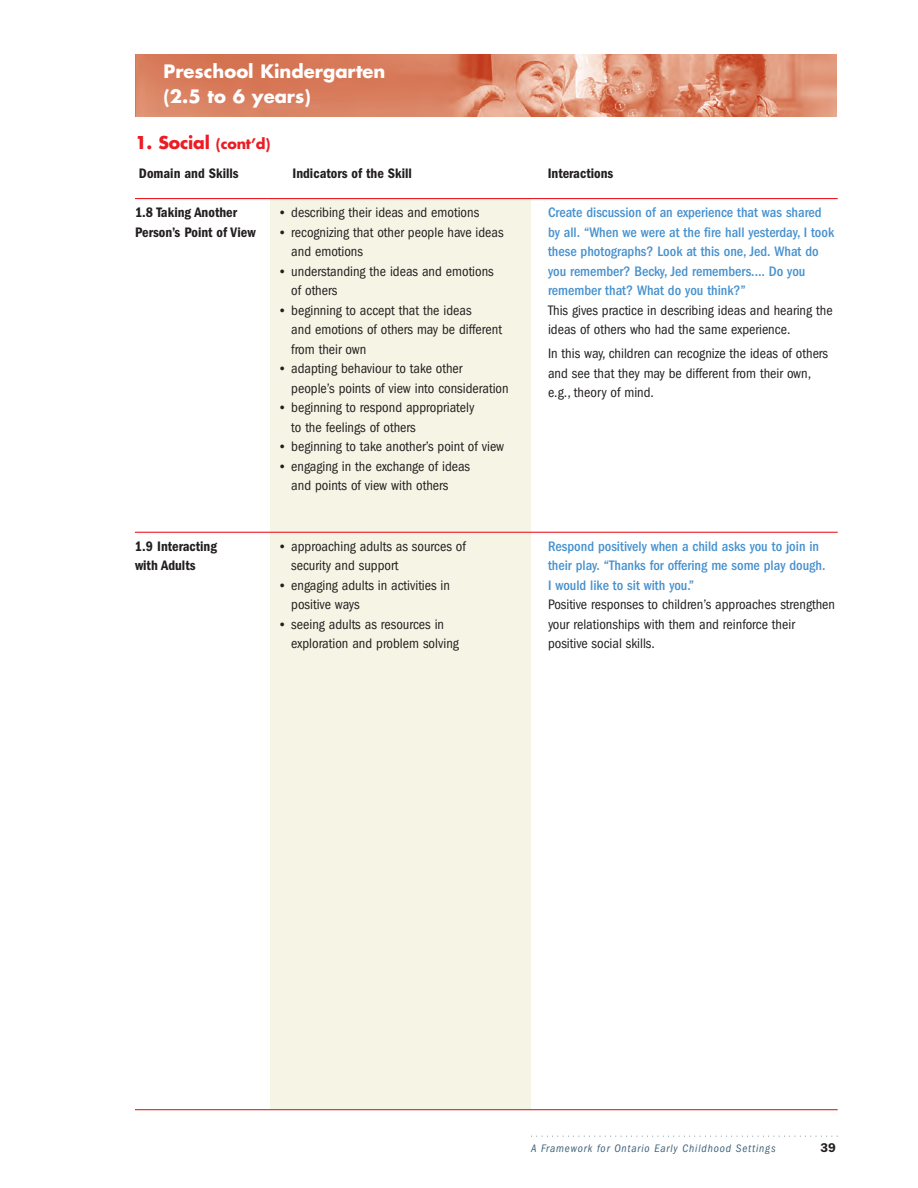
<style>
.page{position:relative;width:918px;height:1188px;background:#fff}
.page>*{position:absolute;margin:0;border:0;box-sizing:border-box;transform-origin:0 0}
.t1{font:700 18px/25.5px "Futura";color:#fff}
.t2{font:700 17.25px "Futura";letter-spacing:-.015em;color:#ed1c24}
.t3{font:condensed 14.25px/19.5px "Franklin Gothic";color:#231f20}
.t4{font:500 condensed 14.25px/19.5px "Franklin Gothic";color:#4791ce}
.t5{font:600 condensed 14.25px/19.5px "Franklin Gothic";color:#231f20}
.t6{font:600 12.75px "Franklin Gothic";color:#231f20}
.t7{font:italic condensed 11.25px "Franklin Gothic";letter-spacing:.075em;color:#3f6279}
.s1{font-size:14.25px}
.s2{font-family:"Franklin Got ITC";font-stretch:normal;font-size:13.5px}
.s3{font-weight:400;color:#231f20}
.s4{font-weight:500;color:#4791ce}
</style>
<div class="page">
<div style="left:271px;top:198px;width:260px;height:912px;background:#f6f4e5"></div>
<hr style="left:135px;top:198px;width:703px;height:1px;background:#ed1c24">
<hr style="left:135px;top:532px;width:703px;height:1px;background:#ed1c24">
<hr style="left:135px;top:1109px;width:703px;height:1px;background:#ed1c24">
<svg style="left:531px;top:1136px;width:307px;height:1px"></svg>
<img style="left:135px;top:54px;width:702px;height:63px">
<p class="t1" style="left:164px;top:60px;width:223px">Preschool Kindergarten (2.5 to 6 years)</p>
<p class="t2" style="left:135px;top:135px;width:137px">1. Social <span class="s1">(cont’d)</span></p>
<p class="t5" style="left:139px;top:165px;width:101px">Domain and Skills</p>
<p class="t5" style="left:293px;top:165px;width:121px">Indicators of the Skill</p>
<p class="t5" style="left:548px;top:165px;width:67px">Interactions</p>
<p class="t5" style="left:135px;top:204px;width:122px">1.8 Taking Another<br>Person’s Point of View</p>
<p class="t3" style="left:278px;top:204px;width:203px"><span class="s2">•</span> describing their ideas and emotions</p>
<p class="t3" style="left:291px;top:223px;width:214px;text-indent:-14px"><span class="s2">•</span> recognizing that other people have ideas and emotions</p>
<p class="t3" style="left:291px;top:262px;width:204px;text-indent:-14px"><span class="s2">•</span> understanding the ideas and emotions of others</p>
<p class="t3" style="left:291px;top:301px;width:212px;text-indent:-14px"><span class="s2">•</span> beginning to accept that the ideas<br>and emotions of others may be different from their own</p>
<p class="t3" style="left:291px;top:360px;width:219px;text-indent:-14px"><span class="s2">•</span> adapting behaviour to take other people’s points of view into consideration</p>
<p class="t3" style="left:291px;top:399px;width:185px;text-indent:-14px"><span class="s2">•</span> beginning to respond appropriately to the feelings of others</p>
<p class="t3" style="left:278px;top:438px;width:228px"><span class="s2">•</span> beginning to take another’s point of view</p>
<p class="t3" style="left:278px;top:457px;width:194px;text-align:center"><span class="s2">•</span> engaging in the exchange of ideas and points of view with others</p>
<p class="t5" style="left:135px;top:537px;width:84px">1.9 Interacting with Adults</p>
<p class="t3" style="left:291px;top:538px;width:176px;text-indent:-14px"><span class="s2">•</span> approaching adults as sources of security and support</p>
<p class="t3" style="left:291px;top:577px;width:160px;text-indent:-14px"><span class="s2">•</span> engaging adults in activities in positive ways</p>
<p class="t3" style="left:291px;top:616px;width:169px;text-indent:-14px"><span class="s2">•</span> seeing adults as resources in exploration and problem solving</p>
<p class="t4" style="left:548px;top:204px;width:288px">Create discussion of an experience that was shared by all. “When we were at the fire hall yesterday, I took these photographs? Look at this one, Jed. What do you remember? Becky, Jed remembers.… Do you remember that? What do you think?”<br><span class="s3">This gives practice in describing ideas and hearing the ideas of others who had the same experience.</span></p>
<p class="t3" style="left:548px;top:345px;width:282px">In this way, children can recognize the ideas of others and see that they may be different from their own, e.g., theory of mind.</p>
<p class="t3" style="left:548px;top:537px;width:289px"><span class="s4">Respond positively when a child asks you to join in their play. “Thanks for offering me some play dough.<br>I would like to sit with you.”<br></span>Positive responses to children’s approaches strengthen your relationships with them and reinforce their positive social skills.</p>
<p class="t7" style="left:531px;top:1144px;width:246px">A Framework for Ontario Early Childhood Settings</p>
<p class="t6" style="left:821px;top:1140px;width:17px">39</p>
</div>
